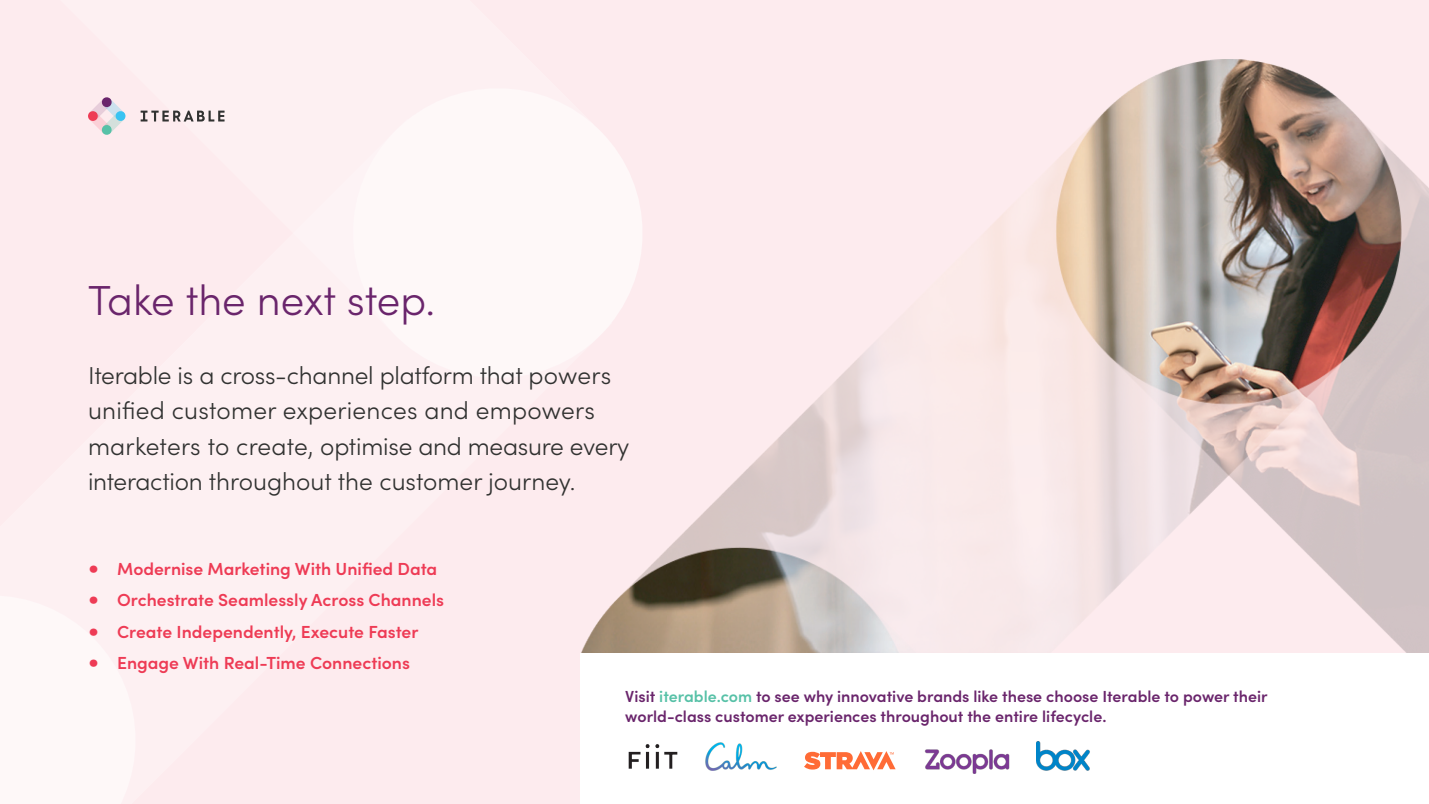
<style>
.page{position:relative;width:1429px;height:804px;background:#fdebee}
.page>*{position:absolute;margin:0;border:0;box-sizing:border-box;transform-origin:0 0}
.t1{font:300 42px "Sofia Pro";color:#6a256c}
.t2{font:300 24.5px/35px "Sofia Pro";color:#313231}
.t3{font:600 17.5px "Sofia Pro";color:#ee3b55}
.t4{font:600 16.1px/19.2px "Sofia Pro";color:#6a256c}
.s1{font-size:24.5px}
.s2{color:#57c1a7}
</style>
<div class="page">
<div style="left:353px;top:164px;width:18px;height:138px;background:#fef8f8"></div>
<img style="left:371px;top:59px;width:1058px;height:594px">
<svg style="left:88px;top:97px;width:38px;height:38px"></svg>
<svg style="left:141px;top:111px;width:84px;height:10px"></svg>
<div style="left:581px;top:653px;width:848px;height:151px;background:#fff"></div>
<img style="left:628px;top:744px;width:50px;height:25px">
<img style="left:706px;top:742px;width:70px;height:28px">
<img style="left:924px;top:749px;width:86px;height:25px">
<img style="left:1037px;top:741px;width:53px;height:29px">
<svg style="left:804px;top:751px;width:91px;height:19px"></svg>
<div style="left:0;top:596px;width:135px;height:208px;background:#fef8f8"></div>
<h1 class="t1" style="left:88px;top:270px;width:349px">Take the next step.</h1>
<p class="t2" style="left:88px;top:357px;width:543px">Iterable is a cross-channel platform that powers unified customer experiences and empowers marketers to create, optimise and measure every interaction throughout the customer journey.</p>
<p class="t3" style="left:88px;top:555px;width:351px"><span class="s1">•</span> Modernise Marketing With Unified Data</p>
<p class="t3" style="left:88px;top:587px;width:358px"><span class="s1">•</span> Orchestrate Seamlessly Across Channels</p>
<p class="t3" style="left:88px;top:618px;width:332px"><span class="s1">•</span> Create Independently, Execute Faster</p>
<p class="t3" style="left:88px;top:650px;width:323px"><span class="s1">•</span> Engage With Real-Time Connections</p>
<p class="t4" style="left:625px;top:685px;width:644px">Visit <span class="s2">iterable.com</span> to see why innovative brands like these choose Iterable to power their world-class customer experiences throughout the entire lifecycle.</p>
</div>
